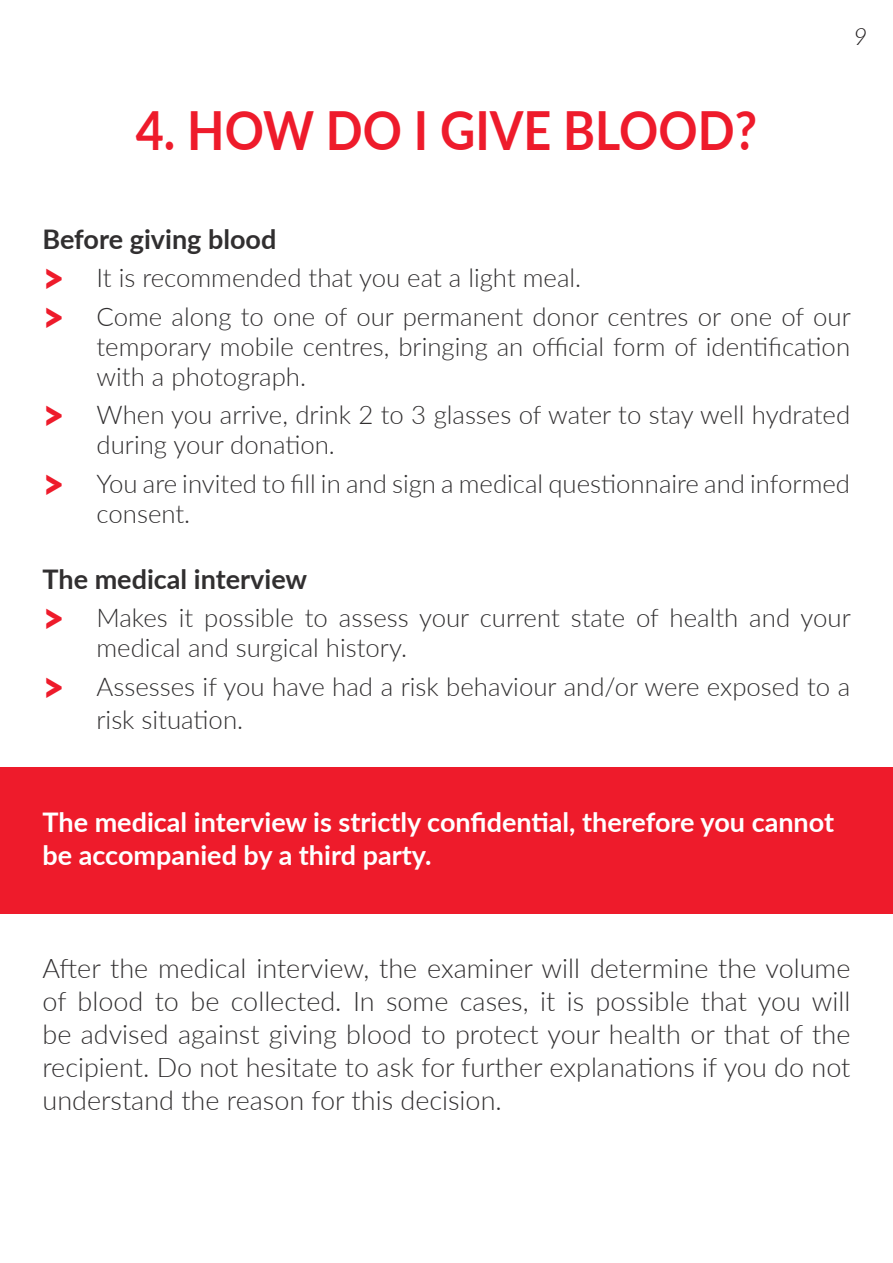
<style>
.page{position:relative;width:893px;height:1263px;background:#fff}
.page>*{position:absolute;margin:0;border:0;box-sizing:border-box;transform-origin:0 0}
.t1{font:700 54px "Lato";color:#ee1b2b;scale:.9 1}
.t2{font:300 27px/33px "Lato";color:#312f30;text-align:justify}
.t3{font:700 27px/33px "Lato";color:#fff}
.t4{font:700 27px "Lato";color:#312f30}
.t5{font:300 25.8px/30px "Lato";color:#312f30}
.t6{font:italic 300 24px "Lato";color:#231f20}
.s1{font-weight:900;font-size:42px;color:#ee1b2b}
</style>
<div class="page">
<div style="left:0;top:767px;width:893px;height:147px;background:#ee1b2b"></div>
<h1 class="t1" style="left:136px;top:90px;width:692px">4. HOW DO I GIVE BLOOD?</h1>
<p class="t6" style="left:853px;top:20px;width:15px">9</p>
<p class="t4" style="left:43px;top:219px;width:235px">Before giving blood</p>
<p class="t5" style="left:43px;top:258px;width:810px;line-height:38.4px"><span class="s1">&gt;</span> It is recommended that you eat a light meal.<br><span class="s1">&gt;</span> Come along to one of our permanent donor centres or one of our</p>
<p class="t5" style="left:97px;top:331px;width:755px">temporary mobile centres, bringing an official form of identification with a photograph.</p>
<p class="t5" style="left:97px;top:399px;width:755px;text-indent:-54px"><span class="s1">&gt;</span> When you arrive, drink 2 to 3 glasses of water to stay well hydrated during your donation.</p>
<p class="t5" style="left:97px;top:468px;width:755px;text-indent:-54px"><span class="s1">&gt;</span> You are invited to fill in and sign a medical questionnaire and informed consent.</p>
<p class="t4" style="left:43px;top:559px;width:266px">The medical interview</p>
<p class="t5" style="left:97px;top:602px;width:756px;text-indent:-54px"><span class="s1">&gt;</span> Makes it possible to assess your current state of health and your medical and surgical history.</p>
<p class="t5" style="left:97px;top:669px;width:755px;line-height:33px;text-indent:-54px"><span class="s1">&gt;</span> Assesses if you have had a risk behaviour and/or were exposed to a risk situation.</p>
<p class="t3" style="left:43px;top:804px;width:793px">The medical interview is strictly confidential, therefore you cannot be accompanied by a third party.</p>
<p class="t2" style="left:43px;top:951px;width:809px">After the medical interview, the examiner will determine the volume of blood to be collected. In some cases, it is possible that you will be advised against giving blood to protect your health or that of the recipient. Do not hesitate to ask for further explanations if you do not understand the reason for this decision.</p>
</div>
